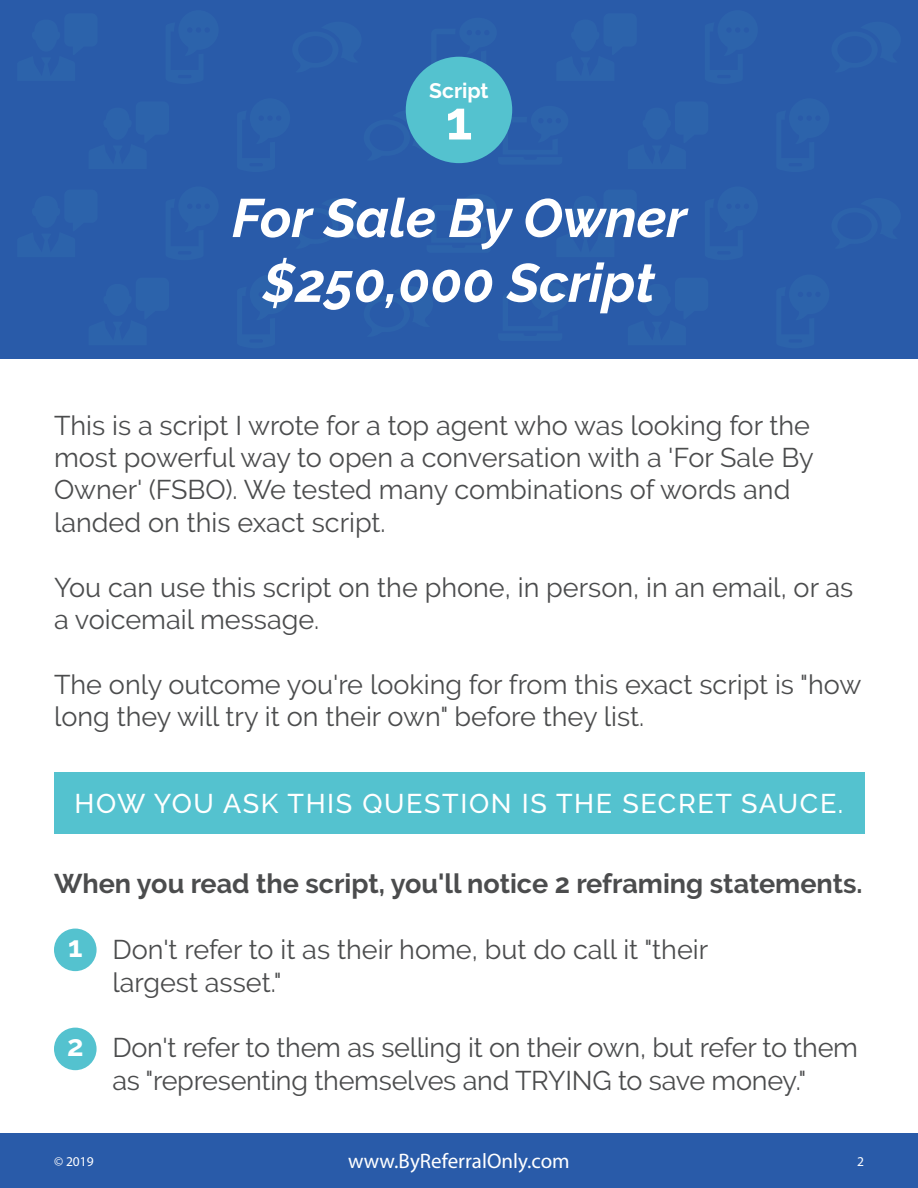
<style>
.page{position:relative;width:918px;height:1188px;background:#fff}
.page>*{position:absolute;margin:0;border:0;box-sizing:border-box;transform-origin:0 0}
.t1{font:italic 700 54px/64.8px "Raleway";color:#fff;text-align:center}
.t2{font:700 54px "Raleway";color:#fff}
.t3{font:700 29.25px "Raleway";color:#fff}
.t4{font:27px/32.4px "Raleway";color:#4b4c4d}
.t5{font:700 27px "Raleway";color:#4b4c4d}
.t6{font:500 27px "Raleway";letter-spacing:.06em;color:#fff}
.t7{font:21px "Myriad Pro";color:#fff}
.t8{font:700 21px "Raleway";color:#fff}
.t9{font:13.5px "Myriad Pro";color:#fff}
</style>
<div class="page">
<div style="left:0;top:1134px;width:918px;height:54px;background:#295ba9"></div>
<div style="left:0;top:0;width:918px;height:359px;background:#295ba9"></div>
<svg style="left:428px;top:56px;width:69px;height:17px"></svg>
<svg style="left:405px;top:110px;width:27px;height:46px"></svg>
<svg style="left:498px;top:107px;width:15px;height:39px"></svg>
<div style="left:406px;top:57px;width:106px;height:106px;background:#54c2cf;border-radius:50%"></div>
<div style="left:54px;top:929px;width:43px;height:42px;background:#54c2cf;border-radius:50%"></div>
<div style="left:54px;top:1028px;width:43px;height:42px;background:#54c2cf;border-radius:50%"></div>
<div style="left:54px;top:772px;width:810px;height:62px;background:#54c2cf"></div>
<p class="t8" style="left:429px;top:82px;width:61px">Script</p>
<h1 class="t2" style="left:446px;top:99px;width:28px">1</h1>
<h1 class="t1" style="left:232px;top:189px;width:456px">For Sale By Owner $250,000 Script</h1>
<p class="t4" style="left:54px;top:410px;width:761px">This is a script I wrote for a top agent who was looking for the most powerful way to open a conversation with a 'For Sale By Owner' (FSBO). We tested many combinations of words and landed on this exact script.</p>
<p class="t4" style="left:54px;top:572px;width:801px">You can use this script on the phone, in person, in an email, or as a voicemail message.</p>
<p class="t4" style="left:54px;top:670px;width:809px">The only outcome you're looking for from this exact script is "how long they will try it on their own" before they list.</p>
<p class="t6" style="left:75px;top:791px;width:770px">HOW YOU ASK THIS QUESTION IS THE SECRET SAUCE.</p>
<p class="t5" style="left:54px;top:872px;width:810px">When you read the script, you'll notice 2 reframing statements.</p>
<p class="t3" style="left:68px;top:935px;width:16px">1</p>
<p class="t3" style="left:67px;top:1034px;width:18px">2</p>
<p class="t4" style="left:112px;top:935px;width:597px">Don't refer to it as their home, but do call it "their largest asset."</p>
<p class="t4" style="left:112px;top:1033px;width:747px;line-height:33px">Don't refer to them as selling it on their own, but refer to them as "representing themselves and TRYING to save money."</p>
<p class="t9" style="left:54px;top:1156px;width:41px">© 2019</p>
<p class="t7" style="left:348px;top:1153px;width:223px">www.ByReferralOnly.com</p>
<p class="t9" style="left:857px;top:1156px;width:8px">2</p>
</div>
